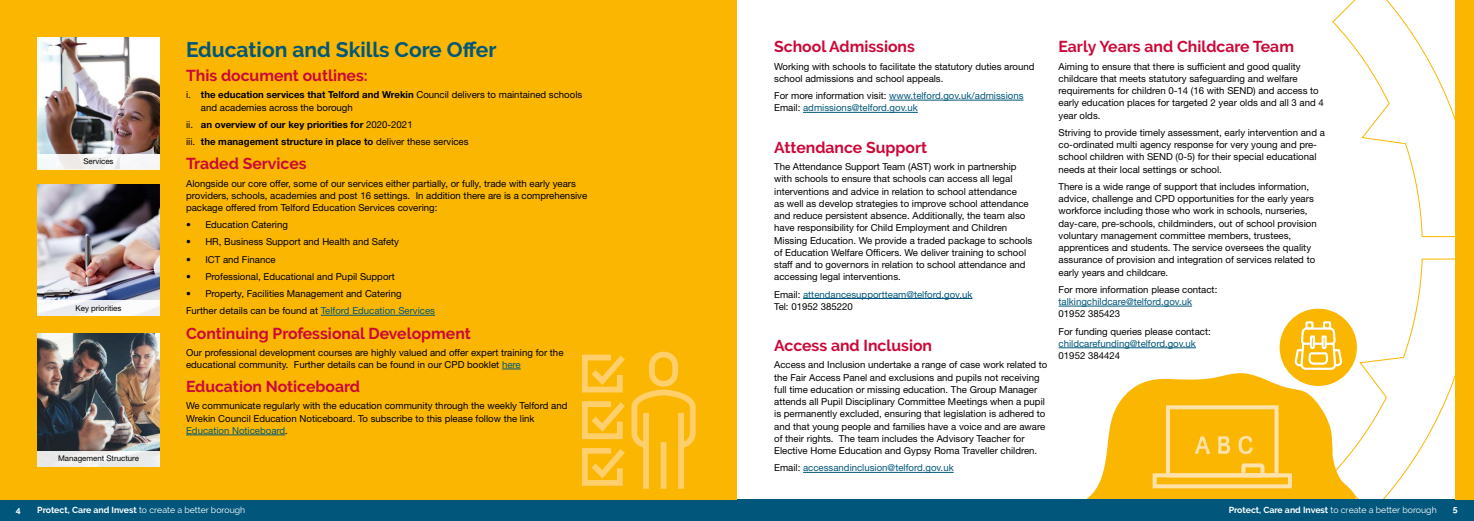
<style>
.page{position:relative;width:1474px;height:521px;background:#fff}
.page>*{position:absolute;margin:0;border:0;box-sizing:border-box;transform-origin:0 0}
.Council_Plan_body_te{font:700 21px "Raleway";color:#00577b}
.Council_Plan_body_te-2{font:700 15.75px "Raleway";color:#cc0839}
.Council_Plan_body_te-3{font:9.62px/12.2px "Helvetica Neue LT Std";color:#000}
.Council_Plan_body_te-4{font:9.62px/12.2px "Helvetica Neue LT Std";color:#00577b}
.Council_Plan_bullet{font:9.62px/12.2px "Helvetica Neue LT Std";color:#000}
.Council_Plan_bullet-2{font:700 9.62px "Helvetica Neue LT Std";color:#000}
.t1{font:8.75px "Raleway";color:#fff}
.Council_Plan_body_te-5{font:700 8.75px "Raleway";color:#fff}
.Council_Plan_bullet-3{font:7.88px "Helvetica Neue LT Std";color:#000}
.s1{font-weight:700}
.s2{font-weight:400}
.s3{color:#00577b}
.s4{color:#000}
</style>
<div class="page">
<svg style="left:1060px;top:373px;width:271px;height:127px;fill:#fab600"></svg>
<svg style="left:1331px;top:258px;width:142px;height:242px"></svg>
<svg style="left:1332px;top:0;width:123px;height:237px"></svg>
<div style="left:0;top:500px;width:1473px;height:21px;background:#00577b"></div>
<div style="left:1279px;top:309px;width:77px;height:77px;background:#fab600;border-radius:50%"></div>
<div style="left:1455px;top:0;width:18px;height:499px;background:#fab600"></div>
<div style="left:0;top:0;width:737px;height:500px;background:#fab600"></div>
<hr style="left:321px;top:315px;width:114px;height:1px;background:#00577b">
<svg style="left:502px;top:369px;width:18px;height:1px"></svg>
<hr style="left:186px;top:435px;width:99px;height:1px;background:#00577b">
<hr style="left:889px;top:100px;width:134px;height:1px;background:#00577b">
<hr style="left:803px;top:112px;width:114px;height:1px;background:#00577b">
<hr style="left:803px;top:298px;width:169px;height:1px;background:#00577b">
<hr style="left:803px;top:472px;width:150px;height:1px;background:#00577b">
<hr style="left:1058px;top:306px;width:133px;height:1px;background:#00577b">
<hr style="left:1058px;top:347px;width:137px;height:1px;background:#00577b">
<img style="left:37px;top:184px;width:123px;height:116px">
<img style="left:37px;top:333px;width:123px;height:118px">
<div style="left:37px;top:300px;width:123px;height:16px;background:linear-gradient(to right,#eff1f5,#f8f8f8)"></div>
<img style="left:37px;top:37px;width:123px;height:117px">
<svg style="left:37px;top:154px;width:123px;height:15px;background:#f4f3f4"></svg>
<svg style="left:37px;top:451px;width:123px;height:15px;background:#eceded"></svg>
<svg style="left:1294px;top:321px;width:48px;height:49px"></svg>
<svg style="left:1152px;top:405px;width:139px;height:83px;background:#fbc026"></svg>
<svg style="left:582px;top:351px;width:114px;height:138px"></svg>
<p class="Council_Plan_bullet-3" style="left:83px;top:157px;width:32px">Services</p>
<p class="Council_Plan_bullet-3" style="left:76px;top:303px;width:47px">Key priorities</p>
<p class="Council_Plan_bullet-3" style="left:58px;top:454px;width:82px">Management Structure</p>
<p class="Council_Plan_body_te" style="left:186px;top:38px;width:312px">Education and Skills Core Offer</p>
<p class="Council_Plan_body_te-2" style="left:186px;top:67px;width:183px">This document outlines:</p>
<p class="Council_Plan_bullet" style="left:201px;top:89px;width:383px;text-indent:-15px">i. <span class="s1">the education services that Telford and Wrekin</span> Council delivers to maintained schools and academies across the borough</p>
<p class="Council_Plan_bullet-2" style="left:186px;top:118px;width:228px"><span class="s2">ii.</span> an overview of our key priorities for <span class="s2">2020-2021</span></p>
<p class="Council_Plan_bullet-2" style="left:186px;top:136px;width:284px"><span class="s2">iii.</span> the management structure in place to <span class="s2">deliver these services</span></p>
<p class="Council_Plan_body_te-2" style="left:186px;top:155px;width:122px">Traded Services</p>
<p class="Council_Plan_body_te-3" style="left:186px;top:177px;width:402px">Alongside our core offer, some of our services either partially, or fully, trade with early years providers, schools, academies and post 16 settings. In addition there are is a comprehensive package offered from Telford Education Services covering:</p>
<p class="Council_Plan_body_te-3" style="left:186px;top:218px;width:103px">• Education Catering</p>
<p class="Council_Plan_body_te-3" style="left:186px;top:236px;width:214px">• HR, Business Support and Health and Safety</p>
<p class="Council_Plan_body_te-3" style="left:186px;top:253px;width:91px">• ICT and Finance</p>
<p class="Council_Plan_body_te-3" style="left:186px;top:270px;width:210px">• Professional, Educational and Pupil Support</p>
<p class="Council_Plan_body_te-3" style="left:186px;top:287px;width:217px">• Property, Facilities Management and Catering</p>
<p class="Council_Plan_body_te-3" style="left:186px;top:305px;width:250px">Further details can be found at <span class="s3">Telford Education Services</span></p>
<p class="Council_Plan_body_te-2" style="left:186px;top:324px;width:286px">Continuing Professional Development</p>
<p class="Council_Plan_body_te-3" style="left:186px;top:346px;width:379px">Our professional development courses are highly valued and offer expert training for the educational community. Further details can be found in our CPD booklet <span class="s3">here</span></p>
<p class="Council_Plan_body_te-2" style="left:186px;top:378px;width:175px">Education Noticeboard</p>
<p class="Council_Plan_body_te-3" style="left:186px;top:400px;width:383px">We communicate regularly with the education community through the weekly Telford and<br>Wrekin Council Education Noticeboard. To subscribe to this please follow the link<br><span class="s3">Education Noticeboard</span>.</p>
<p class="Council_Plan_body_te-2" style="left:774px;top:38px;width:142px">School Admissions</p>
<p class="Council_Plan_body_te-3" style="left:774px;top:60px;width:262px">Working with schools to facilitate the statutory duties around school admissions and school appeals.</p>
<p class="Council_Plan_body_te-4" style="left:774px;top:89px;width:251px"><span class="s4">For more information visit:</span> www.telford.gov.uk/admissions<br><span class="s4">Email:</span> admissions@telford.gov.uk</p>
<p class="Council_Plan_body_te-2" style="left:774px;top:138px;width:154px">Attendance Support</p>
<p class="Council_Plan_body_te-3" style="left:774px;top:160px;width:260px">The Attendance Support Team (AST) work in partnership with schools to ensure that schools can access all legal interventions and advice in relation to school attendance<br>as well as develop strategies to improve school attendance and reduce persistent absence. Additionally, the team also have responsibility for Child Employment and Children Missing Education. We provide a traded package to schools of Education Welfare Officers. We deliver training to school staff and to governors in relation to school attendance and accessing legal interventions.</p>
<p class="Council_Plan_body_te-4" style="left:774px;top:288px;width:200px"><span class="s4">Email:</span> attendancesupportteam@telford.gov.uk<br><span class="s4">Tel: 01952 385220</span></p>
<p class="Council_Plan_body_te-2" style="left:774px;top:337px;width:159px">Access and Inclusion</p>
<p class="Council_Plan_body_te-3" style="left:774px;top:359px;width:275px">Access and Inclusion undertake a range of case work related to the Fair Access Panel and exclusions and pupils not receiving full time education or missing education. The Group Manager attends all Pupil Disciplinary Committee Meetings when a pupil is permanently excluded, ensuring that legislation is adhered to and that young people and families have a voice and are aware of their rights. The team includes the Advisory Teacher for Elective Home Education and Gypsy Roma Traveller children.</p>
<p class="Council_Plan_body_te-4" style="left:774px;top:462px;width:181px"><span class="s4">Email:</span> accessandinclusion@telford.gov.uk</p>
<p class="Council_Plan_body_te-2" style="left:1058px;top:38px;width:237px">Early Years and Childcare Team</p>
<p class="Council_Plan_body_te-3" style="left:1058px;top:60px;width:267px">Aiming to ensure that there is sufficient and good quality childcare that meets statutory safeguarding and welfare requirements for children 0-14 (16 with SEND) and access to early education places for targeted 2 year olds and all 3 and 4 year olds.</p>
<p class="Council_Plan_body_te-3" style="left:1058px;top:126px;width:268px">Striving to provide timely assessment, early intervention and a co-ordinated multi agency response for very young and pre&shy;school children with SEND (0-5) for their special educational needs at their local settings or school.</p>
<p class="Council_Plan_body_te-3" style="left:1058px;top:180px;width:259px">There is a wide range of support that includes information, advice, challenge and CPD opportunities for the early years workforce including those who work in schools, nurseries, day-care, pre-schools, childminders, out of school provision voluntary management committee members, trustees, apprentices and students. The service oversees the quality assurance of provision and integration of services related to early years and childcare.</p>
<p class="Council_Plan_body_te-3" style="left:1058px;top:283px;width:160px">For more information please contact: <span class="s3">talkingchildcare@telford.gov.uk<br></span>01952 385423</p>
<p class="Council_Plan_body_te-3" style="left:1058px;top:325px;width:154px">For funding queries please contact: <span class="s3">childcarefunding@telford.gov.uk<br></span>01952 384424</p>
<p class="Council_Plan_body_te-5" style="left:16px;top:505px;width:6px">4</p>
<p class="t1" style="left:37px;top:505px;width:210px"><span class="s1">Protect, Care and Invest</span> to create a better borough</p>
<p class="t1" style="left:1228px;top:505px;width:210px"><span class="s1">Protect, Care and Invest</span> to create a better borough</p>
<p class="Council_Plan_body_te-5" style="left:1452px;top:504px;width:6px">5</p>
</div>
